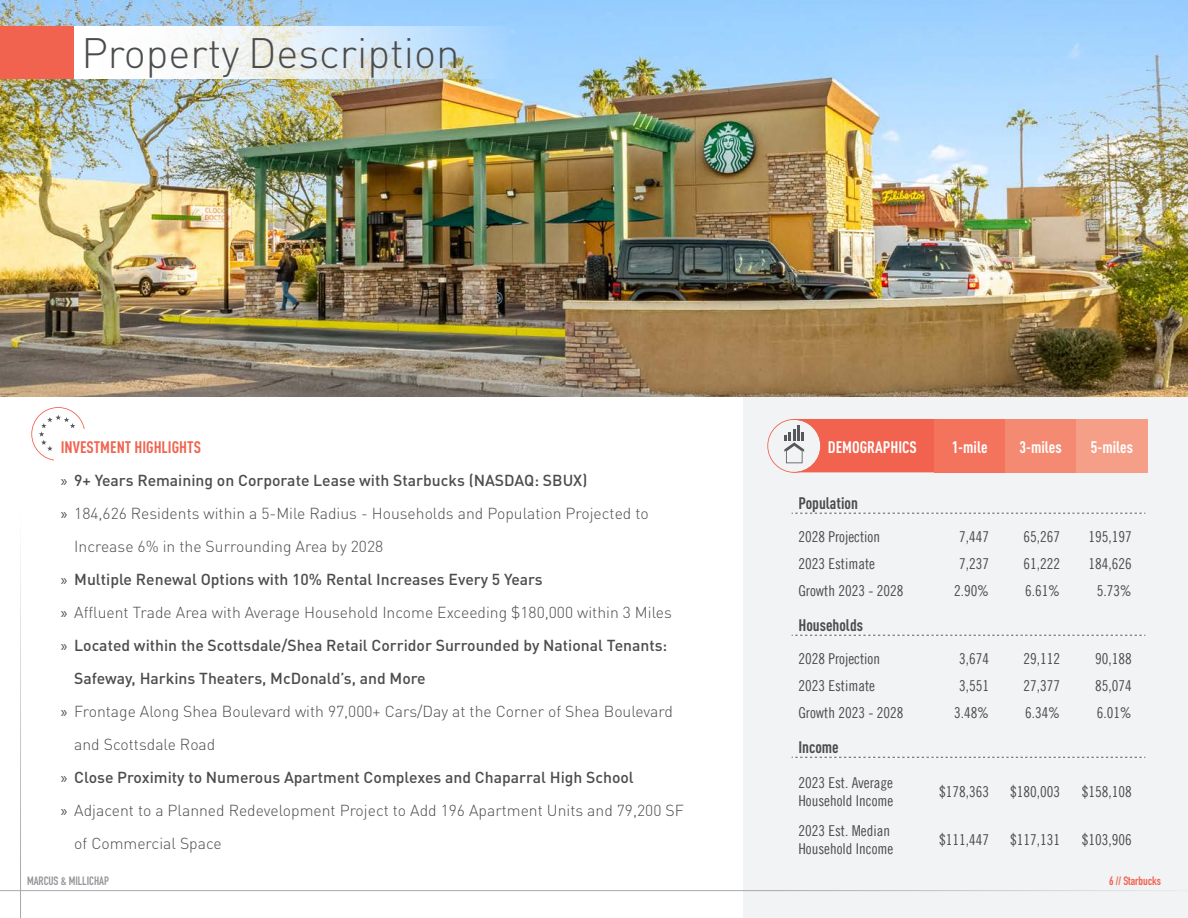
<style>
.page{position:relative;width:1188px;height:918px;background:#fff}
.page>*{position:absolute;margin:0;border:0;box-sizing:border-box;transform-origin:0 0}
.t1{font:300 42px "DIN Pro";color:#4b4c4d}
.t2{font:700 condensed 16.5px "DIN Pro";color:#fff}
.Body_text{font:700 condensed 16.5px "DIN Pro";color:#4b4c4d}
.t3{font:700 condensed 16.5px "DIN Pro";color:#f1634f}
.t4{font:300 15.75px/33px "DIN Pro";color:#4b4c4d}
.t5{font:500 15.75px/33px "DIN Pro";color:#4b4c4d}
.t6{font:15px "Trade Gothic LT Std Cn 18";color:#4b4c4d}
.t7{font:700 12px "DIN Condensed";color:#939598}
.t8{font:700 12px "DIN Condensed";color:#f1634f}
.s1{font-family:"Myriad Pro";font-weight:400}
</style>
<div class="page">
<div style="left:743px;top:353px;width:445px;height:565px;background:#f2f3f4"></div>
<img style="left:0;top:0;width:1188px;height:396px">
<svg style="left:767px;top:419px;width:172px;height:54px"></svg>
<div style="left:934px;top:419px;width:71px;height:53px;background:#f3735c"></div>
<div style="left:1005px;top:419px;width:71px;height:53px;background:#f48a71"></div>
<div style="left:1076px;top:419px;width:72px;height:53px;background:#f69f88"></div>
<div style="left:0;top:26px;width:74px;height:53px;background:#f1634f"></div>
<svg style="left:74px;top:26px;width:434px;height:53px"></svg>
<svg style="left:792px;top:635px;width:353px;height:1px"></svg>
<svg style="left:792px;top:757px;width:353px;height:1px"></svg>
<svg style="left:792px;top:513px;width:353px;height:1px"></svg>
<svg style="left:31px;top:407px;width:54px;height:54px"></svg>
<div style="left:54px;top:429px;width:644px;height:420px;background:#fff"></div>
<hr style="left:0;top:890px;width:1188px;height:1px;background:#a8a9ad">
<hr style="left:20px;top:486px;width:1px;height:432px;background:#a8a9ad">
<p class="t1" style="left:81px;top:25px;width:380px">Property Description</p>
<p class="t2" style="left:828px;top:437px;width:90px">DEMOGRAPHICS</p>
<p class="t2" style="left:952px;top:437px;width:37px">1-mile</p>
<p class="t2" style="left:1020px;top:437px;width:44px">3-miles</p>
<p class="t2" style="left:1091px;top:437px;width:44px">5-miles</p>
<p class="t3" style="left:61px;top:437px;width:142px">INVESTMENT HIGHLIGHTS</p>
<p class="t5" style="left:61px;top:463px;width:528px"><span class="s1">»</span> 9+ Years Remaining on Corporate Lease with Starbucks (NASDAQ: SBUX)</p>
<p class="t4" style="left:74px;top:496px;width:576px;text-indent:-13px"><span class="s1">»</span> 184,626 Residents within a 5-Mile Radius - Households and Population Projected to<br>Increase 6% in the Surrounding Area by 2028</p>
<p class="t5" style="left:61px;top:562px;width:484px"><span class="s1">»</span> Multiple Renewal Options with 10% Rental Increases Every 5 Years</p>
<p class="t4" style="left:61px;top:595px;width:613px"><span class="s1">»</span> Affluent Trade Area with Average Household Income Exceeding $180,000 within 3 Miles</p>
<p class="t5" style="left:74px;top:628px;width:595px;text-indent:-13px"><span class="s1">»</span> Located within the Scottsdale/Shea Retail Corridor Surrounded by National Tenants:<br>Safeway, Harkins Theaters, McDonald’s, and More</p>
<p class="t4" style="left:74px;top:694px;width:600px;text-indent:-13px"><span class="s1">»</span> Frontage Along Shea Boulevard with 97,000+ Cars/Day at the Corner of Shea Boulevard and Scottsdale Road</p>
<p class="t5" style="left:61px;top:760px;width:575px"><span class="s1">»</span> Close Proximity to Numerous Apartment Complexes and Chaparral High School</p>
<p class="t4" style="left:74px;top:793px;width:611px;text-indent:-13px"><span class="s1">»</span> Adjacent to a Planned Redevelopment Project to Add 196 Apartment Units and 79,200 SF of Commercial Space</p>
<p class="t7" style="left:27px;top:873px;width:83px">MARCUS &amp; MILLICHAP</p>
<p class="t8" style="left:1109px;top:873px;width:53px">6 // Starbucks</p>
<p class="Body_text" style="left:798px;top:493px;width:61px">Population</p>
<p class="t6" style="left:798px;top:528px;width:83px">2028 Projection</p>
<p class="t6" style="left:959px;top:528px;width:31px">7,447</p>
<p class="t6" style="left:1023px;top:528px;width:38px">65,267</p>
<p class="t6" style="left:1089px;top:528px;width:45px">195,197</p>
<p class="t6" style="left:798px;top:555px;width:78px">2023 Estimate</p>
<p class="t6" style="left:959px;top:555px;width:31px">7,237</p>
<p class="t6" style="left:1023px;top:555px;width:38px">61,222</p>
<p class="t6" style="left:1089px;top:555px;width:45px">184,626</p>
<p class="t6" style="left:798px;top:582px;width:106px">Growth 2023 - 2028</p>
<p class="t6" style="left:954px;top:582px;width:36px">2.90%</p>
<p class="t6" style="left:1025px;top:582px;width:36px">6.61%</p>
<p class="t6" style="left:1097px;top:582px;width:36px">5.73%</p>
<p class="Body_text" style="left:798px;top:615px;width:66px">Households</p>
<p class="t6" style="left:798px;top:650px;width:83px">2028 Projection</p>
<p class="t6" style="left:959px;top:650px;width:31px">3,674</p>
<p class="t6" style="left:1023px;top:650px;width:38px">29,112</p>
<p class="t6" style="left:1095px;top:650px;width:38px">90,188</p>
<p class="t6" style="left:798px;top:677px;width:78px">2023 Estimate</p>
<p class="t6" style="left:959px;top:677px;width:31px">3,551</p>
<p class="t6" style="left:1023px;top:677px;width:38px">27,377</p>
<p class="t6" style="left:1095px;top:677px;width:38px">85,074</p>
<p class="t6" style="left:798px;top:704px;width:106px">Growth 2023 - 2028</p>
<p class="t6" style="left:954px;top:704px;width:36px">3.48%</p>
<p class="t6" style="left:1025px;top:704px;width:36px">6.34%</p>
<p class="t6" style="left:1097px;top:704px;width:36px">6.01%</p>
<p class="Body_text" style="left:798px;top:737px;width:42px">Income</p>
<p class="t6" style="left:798px;top:773px;width:96px">2023 Est. Average</p>
<p class="t6" style="left:798px;top:791px;width:96px">Household Income</p>
<p class="t6" style="left:939px;top:782px;width:51px">$178,363</p>
<p class="t6" style="left:1010px;top:782px;width:51px">$180,003</p>
<p class="t6" style="left:1082px;top:782px;width:51px">$158,108</p>
<p class="t6" style="left:798px;top:822px;width:93px">2023 Est. Median</p>
<p class="t6" style="left:798px;top:840px;width:96px">Household Income</p>
<p class="t6" style="left:939px;top:831px;width:51px">$111,447</p>
<p class="t6" style="left:1010px;top:831px;width:51px">$117,131</p>
<p class="t6" style="left:1082px;top:831px;width:51px">$103,906</p>
</div>
